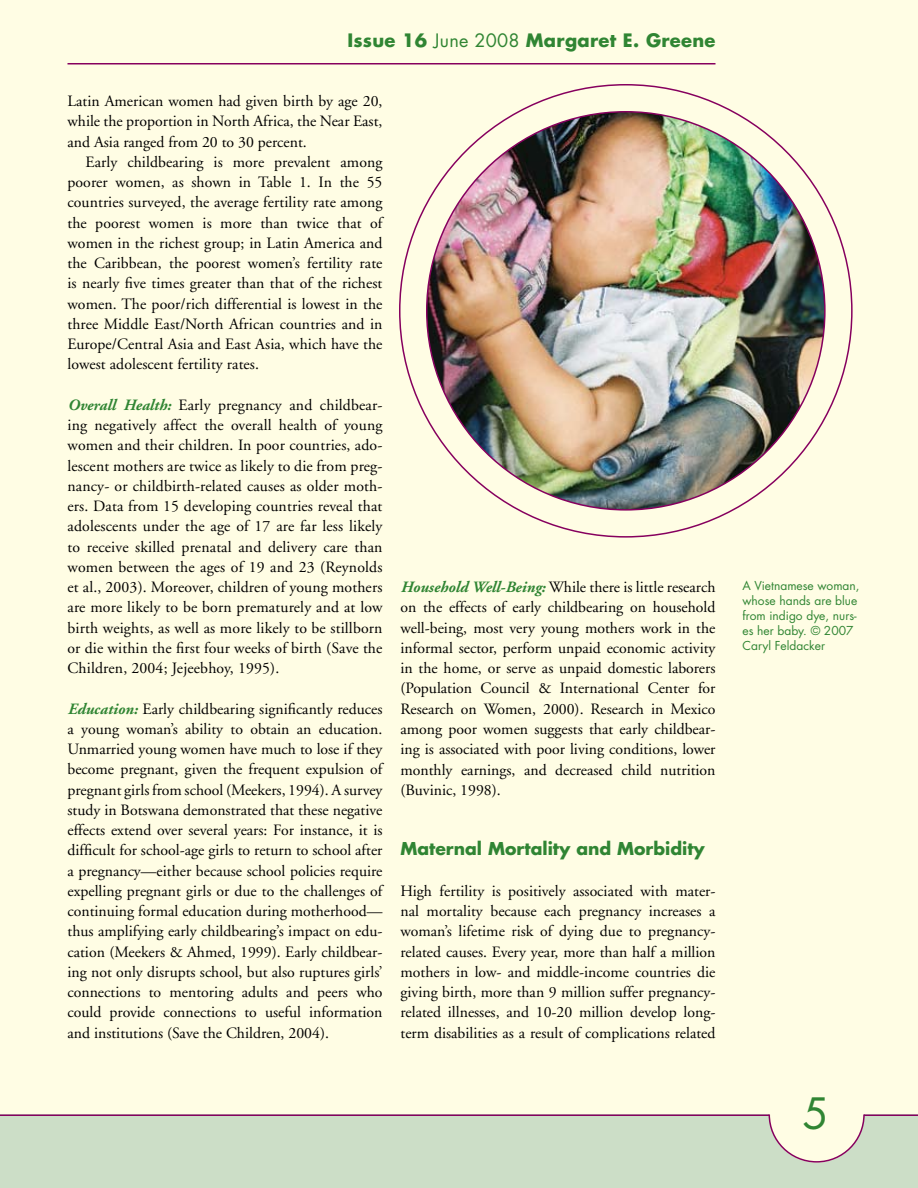
<style>
.page{position:relative;width:918px;height:1188px;background:#fff}
.page>*{position:absolute;margin:0;border:0;box-sizing:border-box;transform-origin:0 0}
.t1{font:42px "Futura";color:#308533}
.t2{font:700 18px "Futura";letter-spacing:.015em;color:#308533}
.t3{font:700 17.25px "Futura";color:#308533}
.t4{font:15.75px/20.2px "Adobe Garamond";color:#000;text-align:justify}
.t5{font:12px/15px "Futura";color:#308533}
.s1{font-weight:400}
.s2{font-weight:700;font-style:italic;color:#308533}
</style>
<div class="page">
<div style="left:0;top:0;width:918px;height:1185px;background:#fffde4"></div>
<hr style="left:68px;top:63px;width:648px;height:1px;background:#86005e">
<div style="left:0;top:1114px;width:918px;height:74px;background:#ccdec7"></div>
<hr style="left:0;top:1114px;width:918px;height:2px;background:#86005e">
<svg style="left:768px;top:1114px;width:98px;height:49px"></svg>
<img style="left:427px;top:112px;width:398px;height:398px;border-radius:199px">
<p class="t2" style="left:347px;top:28px;width:370px">Issue 16 <span class="s1">June 2008</span> Margaret E. Greene</p>
<p class="t4" style="left:68px;top:91px;width:317px">Latin American women had given birth by age 20, while the proportion in North Africa, the Near East, and Asia ranged from 20 to 30 percent.</p>
<p class="t4" style="left:68px;top:152px;width:317px;text-indent:18px">Early childbearing is more prevalent among poorer women, as shown in Table 1. In the 55 countries surveyed, the average fertility rate among the poorest women is more than twice that of women in the richest group; in Latin America and the Caribbean, the poorest women’s fertility rate is nearly five times greater than that of the richest women. The poor/rich differential is lowest in the three Middle East/North African countries and in Europe/Central Asia and East Asia, which have the lowest adolescent fertility rates.</p>
<p class="t4" style="left:68px;top:395px;width:317px"><span class="s2">Overall Health:</span> Early pregnancy and childbear&shy;ing negatively affect the overall health of young women and their children. In poor countries, ado&shy;lescent mothers are twice as likely to die from preg&shy;nancy- or childbirth-related causes as older moth&shy;ers. Data from 15 developing countries reveal that adolescents under the age of 17 are far less likely to receive skilled prenatal and delivery care than women between the ages of 19 and 23 (Reynolds et al., 2003). Moreover, children of young mothers are more likely to be born prematurely and at low birth weights, as well as more likely to be stillborn or die within the first four weeks of birth (Save the Children, 2004; Jejeebhoy, 1995).</p>
<p class="t4" style="left:68px;top:699px;width:317px"><span class="s2">Education:</span> Early childbearing significantly reduces a young woman’s ability to obtain an education.<br>Unmarried young women have much to lose if they become pregnant, given the frequent expulsion of pregnant girls from school (Meekers, 1994). A survey study in Botswana demonstrated that these negative effects extend over several years: For instance, it is difficult for school-age girls to return to school after a pregnancy—either because school policies require expelling pregnant girls or due to the challenges of continuing formal education during motherhood— thus amplifying early childbearing’s impact on edu&shy;cation (Meekers &amp; Ahmed, 1999). Early childbear&shy;ing not only disrupts school, but also ruptures girls’ connections to mentoring adults and peers who could provide connections to useful information and institutions (Save the Children, 2004).</p>
<p class="t4" style="left:401px;top:578px;width:317px"><span class="s2">Household Well-Being:</span> While there is little research on the effects of early childbearing on household well-being, most very young mothers work in the informal sector, perform unpaid economic activity in the home, or serve as unpaid domestic laborers (Population Council &amp; International Center for Research on Women, 2000). Research in Mexico among poor women suggests that early childbear&shy;ing is associated with poor living conditions, lower monthly earnings, and decreased child nutrition (Buvinic, 1998).</p>
<p class="t3" style="left:400px;top:837px;width:306px">Maternal Mortality and Morbidity</p>
<p class="t4" style="left:400px;top:881px;width:317px">High fertility is positively associated with mater&shy;nal mortality because each pregnancy increases a woman’s lifetime risk of dying due to pregnancy&shy;related causes. Every year, more than half a million mothers in low- and middle-income countries die giving birth, more than 9 million suffer pregnancy&shy;related illnesses, and 10-20 million develop long&shy;term disabilities as a result of complications related</p>
<p class="t5" style="left:742px;top:578px;width:119px">A Vietnamese woman, whose hands are blue from indigo dye, nurs&shy;es her baby. © 2007<br>Caryl Feldacker</p>
<h1 class="t1" style="left:803px;top:1085px;width:27px">5</h1>
</div>
